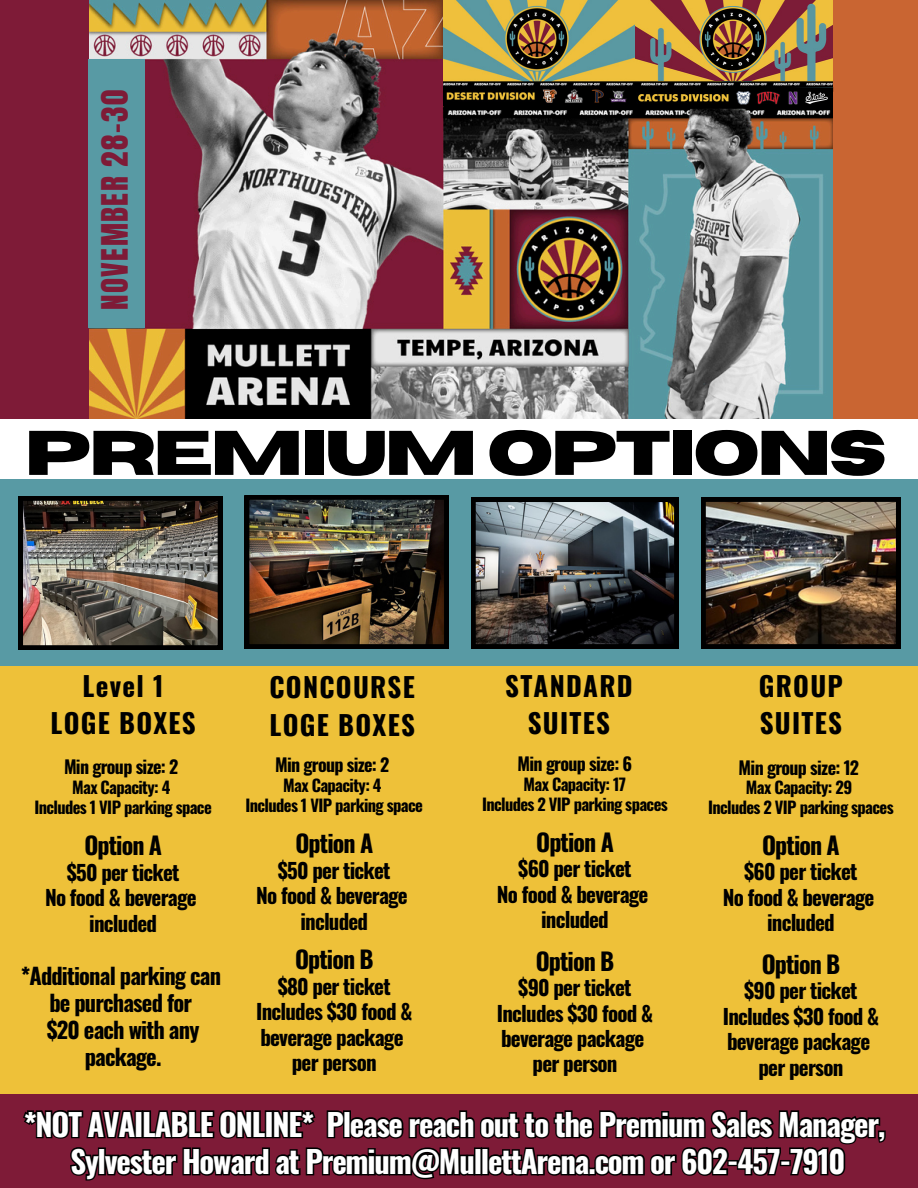
<style>
.page{position:relative;width:918px;height:1188px;background:#fff}
.page>*{position:absolute;margin:0;border:0;box-sizing:border-box;transform-origin:0 0}
.t1{font:700 62.85px "Horizon";letter-spacing:-.05em;color:#000}
.t2{font:30.9px "Anton";letter-spacing:.045em;color:#7e1b37}
.t3{font:700 30.75px/37.2px "Oswald";letter-spacing:-.04em;color:#fff;text-align:center}
.t4{font:700 27px/37.2px "Oswald";letter-spacing:.045em;color:#000;text-align:center}
.t5{font:700 24px "Oswald";letter-spacing:-.04em;color:#000}
.t6{font:700 22.5px/27px "Oswald";letter-spacing:-.04em;color:#000;text-align:center}
.t7{font:700 21px/25.3px "Oswald";letter-spacing:-.04em;color:#000;text-align:center}
.t8{font:700 18px "Oswald";letter-spacing:-.04em;color:#000}
.t9{font:700 16.5px "Oswald";letter-spacing:-.04em;color:#000}
</style>
<div class="page">
<div style="left:0;top:479px;width:918px;height:187px;background:#589aa4"></div>
<div style="left:0;top:666px;width:918px;height:429px;background:#eec139"></div>
<div style="left:0;top:1095px;width:918px;height:93px;background:#7e1b37"></div>
<img style="left:471px;top:498px;width:207px;height:150px">
<img style="left:701px;top:497px;width:199px;height:151px">
<img style="left:245px;top:495px;width:204px;height:153px">
<img style="left:89px;top:0;width:744px;height:418px">
<div style="left:0;top:0;width:89px;height:419px;background:#7e1b37"></div>
<img style="left:19px;top:496px;width:203px;height:153px">
<div style="left:89px;top:59px;width:56px;height:269px;background:#589aa4"></div>
<svg style="left:439px;top:102px;width:394px;height:10px;background:#1f1d1e"></svg>
<img style="left:635px;top:0;width:198px;height:105px">
<div style="left:624px;top:81px;width:31px;height:6px;background:#000"></div>
<img style="left:443px;top:0;width:192px;height:106px">
<img style="left:639px;top:81px;width:194px;height:5px">
<div style="left:833px;top:0;width:85px;height:419px;background:#c96532"></div>
<svg style="left:23px;top:1110px;width:293px;height:29px"></svg>
<svg style="left:325px;top:1094px;width:562px;height:51px"></svg>
<svg style="left:68px;top:1127px;width:779px;height:54px"></svg>
<svg style="left:653px;top:84px;width:181px;height:10px;background:#1a1718"></svg>
<div style="left:632px;top:86px;width:31px;height:5px;background:#000"></div>
<h6 class="t2" style="left:93px;top:310px;width:222px;rotate:-90deg">NOVEMBER 28-30</h6>
<h6 class="t1" style="left:24px;top:422px;width:864px">PREMIUM OPTIONS</h6>
<h6 class="t4" style="left:50px;top:667px;width:147px">Level 1<br>LOGE BOXES</h6>
<h6 class="t8" style="left:64px;top:753px;width:116px">Min group size: 2</h6>
<p class="t9" style="left:72px;top:774px;width:100px">Max Capacity: 4</p>
<p class="t9" style="left:34px;top:794px;width:179px">Includes 1 VIP parking space</p>
<p class="t5" style="left:84px;top:826px;width:79px">Option A</p>
<p class="t7" style="left:67px;top:858px;width:114px">$50 per ticket</p>
<p class="t7" style="left:45px;top:884px;width:153px">No food &amp; beverage</p>
<h6 class="t7" style="left:89px;top:909px;width:69px">included</h6>
<p class="t6" style="left:21px;top:961px;width:202px">*Additional parking can be purchased for<br>$20 each with any package.</p>
<p class="t4" style="left:270px;top:668px;width:147px;text-align:left">CONCOURSE<br>LOGE BOXES</p>
<p class="t8" style="left:275px;top:751px;width:116px">Min group size: 2</p>
<p class="t9" style="left:283px;top:772px;width:100px">Max Capacity: 4</p>
<p class="t9" style="left:245px;top:792px;width:179px">Includes 1 VIP parking space</p>
<h5 class="t5" style="left:295px;top:825px;width:79px">Option A</h5>
<h5 class="t7" style="left:278px;top:856px;width:114px">$50 per ticket</h5>
<h4 class="t7" style="left:256px;top:882px;width:153px">No food &amp; beverage</h4>
<h4 class="t7" style="left:300px;top:907px;width:69px">included</h4>
<h4 class="t5" style="left:295px;top:941px;width:80px">Option B</h4>
<h4 class="t7" style="left:256px;top:973px;width:158px">$80 per ticket<br>Includes $30 food &amp;</h4>
<p class="t7" style="left:260px;top:1024px;width:145px">beverage package</p>
<p class="t7" style="left:292px;top:1049px;width:86px">per person</p>
<p class="t4" style="left:505px;top:666px;width:129px">STANDARD<br>SUITES</p>
<p class="t4" style="left:759px;top:667px;width:86px;text-align:left">GROUP<br>SUITES</p>
<p class="t8" style="left:518px;top:750px;width:116px">Min group size: 6</p>
<h6 class="t9" style="left:524px;top:771px;width:104px">Max Capacity: 17</h6>
<h6 class="t9" style="left:482px;top:791px;width:187px">Includes 2 VIP parking spaces</h6>
<p class="t5" style="left:536px;top:823px;width:79px">Option A</p>
<p class="t7" style="left:497px;top:855px;width:153px">$60 per ticket<br>No food &amp; beverage included</p>
<p class="t5" style="left:536px;top:942px;width:80px">Option B</p>
<p class="t7" style="left:497px;top:974px;width:158px">$90 per ticket<br>Includes $30 food &amp; beverage package per person</p>
<p class="t8" style="left:739px;top:753px;width:122px">Min group size: 12</p>
<p class="t9" style="left:746px;top:774px;width:108px">Max Capacity: 29</p>
<h6 class="t9" style="left:708px;top:794px;width:187px">Includes 2 VIP parking spaces</h6>
<p class="t5" style="left:762px;top:826px;width:79px">Option A</p>
<p class="t7" style="left:723px;top:858px;width:153px">$60 per ticket<br>No food &amp; beverage included</p>
<p class="t5" style="left:762px;top:945px;width:80px">Option B</p>
<p class="t7" style="left:723px;top:977px;width:158px">$90 per ticket<br>Includes $30 food &amp; beverage package per person</p>
<p class="t3" style="left:24px;top:1104px;width:863px">*NOT AVAILABLE ONLINE* Please reach out to the Premium Sales Manager,<br>Sylvester Howard at Premium@MullettArena.com or 602-457-7910</p>
</div>
